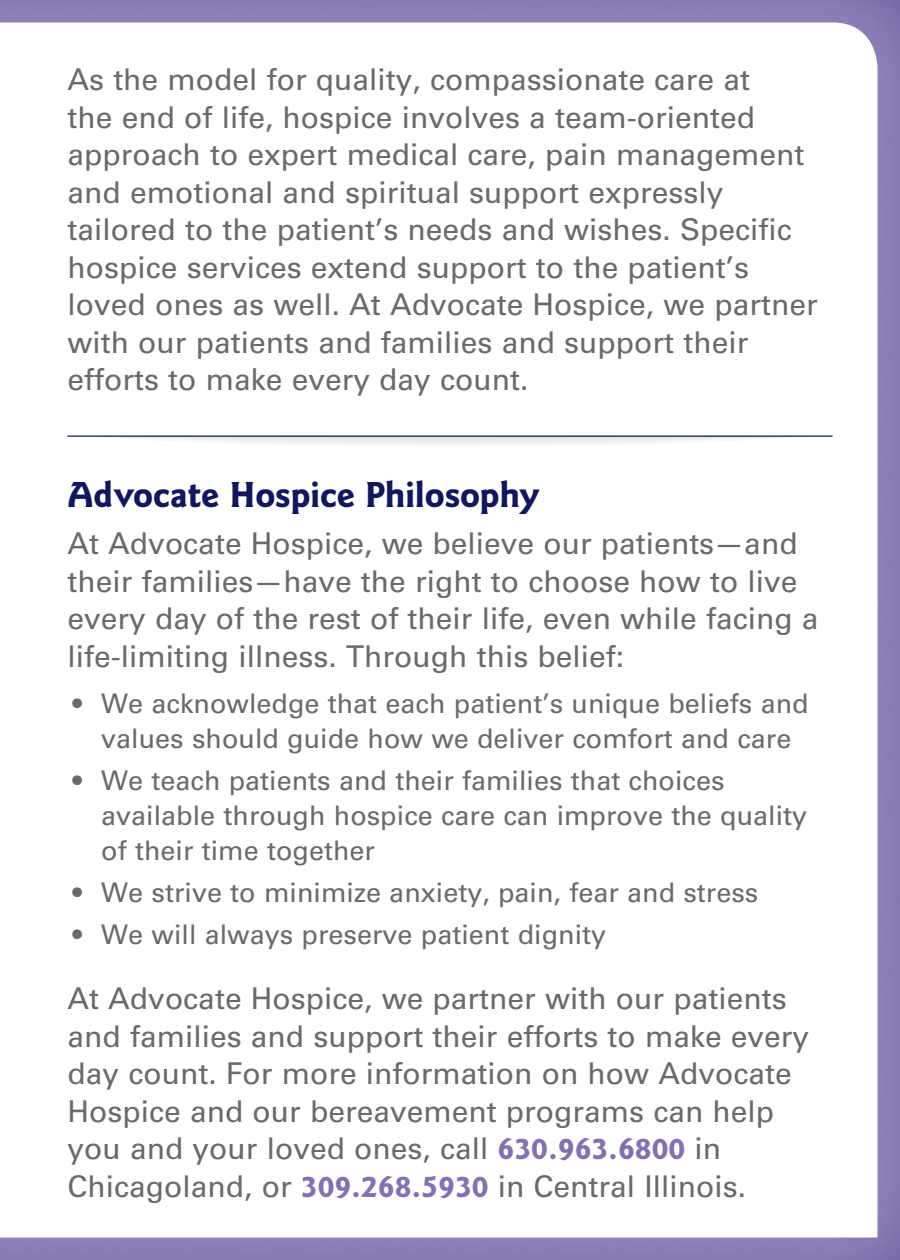
<style>
.page{position:relative;width:900px;height:1260px;background:#8c7cb7}
.page>*{position:absolute;margin:0;border:0;box-sizing:border-box;transform-origin:0 0}
.t1{font:700 37.5px "Goudy Sans Std";letter-spacing:-.005em;color:#11175e}
.t2{font:30px/37.5px "Univers";color:#696a6d}
.t3{font:27px/35px "Univers";color:#696a6d;text-align:center}
.s1{font-family:"Goudy Sans Std";font-weight:700;font-size:32.5px;color:#8270b3}
</style>
<div class="page">
<div style="left:0;top:22px;width:878px;height:1216px;background:#fff"></div>
<svg style="left:68px;top:437px;width:764px;height:14px;background:#f7f7f8"></svg>
<hr style="left:68px;top:436px;width:764px;height:1px;background:#11175e">
<p class="t2" style="left:68px;top:61px;width:752px">As the model for quality, compassionate care at<br>the end of life, hospice involves a team-oriented approach to expert medical care, pain management and emotional and spiritual support expressly tailored to the patient’s needs and wishes. Specific hospice services extend support to the patient’s loved ones as well. At Advocate Hospice, we partner with our patients and families and support their efforts to make every day count.</p>
<p class="t1" style="left:68px;top:472px;width:473px">Advocate Hospice Philosophy</p>
<p class="t2" style="left:68px;top:525px;width:753px">At Advocate Hospice, we believe our patients—and their families—have the right to choose how to live every day of the rest of their life, even while facing a life-limiting illness. Through this belief:</p>
<p class="t3" style="left:72px;top:686px;width:738px">• We acknowledge that each patient’s unique beliefs and values should guide how we deliver comfort and care</p>
<p class="t3" style="left:101px;top:763px;width:707px;text-align:left;text-indent:-29px">• We teach patients and their families that choices available through hospice care can improve the quality of their time together</p>
<p class="t3" style="left:72px;top:875px;width:688px">• We strive to minimize anxiety, pain, fear and stress</p>
<p class="t3" style="left:72px;top:918px;width:535px">• We will always preserve patient dignity</p>
<p class="t2" style="left:68px;top:980px;width:743px">At Advocate Hospice, we partner with our patients and families and support their efforts to make every day count. For more information on how Advocate Hospice and our bereavement programs can help you and your loved ones, call <span class="s1">630.963.6800</span> in Chicagoland, or <span class="s1">309.268.5930</span> in Central Illinois.</p>
</div>
